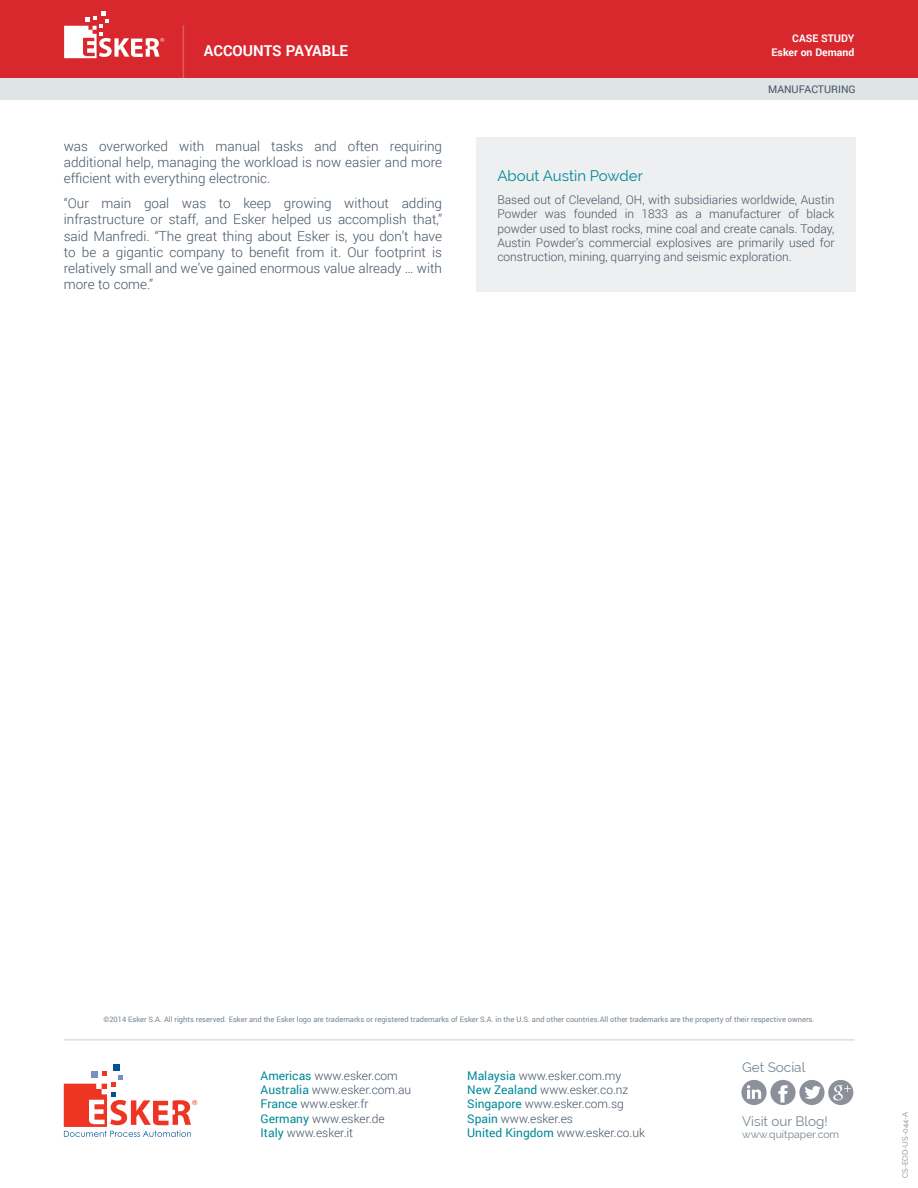
<style>
.page{position:relative;width:918px;height:1188px;background:#fff}
.page>*{position:absolute;margin:0;border:0;box-sizing:border-box;transform-origin:0 0}
.t1{font:15px "Raleway";color:#008996}
.t2{font:700 15px "Roboto";color:#fff}
.t3{font:300 13.5px/16.2px "Roboto";color:#435363;text-align:justify}
.t4{font:13.5px "Raleway";color:#778692}
.t5{font:300 12px/14.4px "Roboto";color:#435363}
.t6{font:700 10.5px "Roboto";color:#fff}
.t7{font:10.5px "Raleway";color:#778692}
.t8{font:10.5px "Roboto";color:#435363}
.t9{font:7.5px "Roboto";color:#778692}
.t10{font:7.5px "Raleway";color:#778692}
.s1{font-weight:400;color:#008996}
</style>
<div class="page">
<svg style="left:64px;top:1065px;width:133px;height:72px"></svg>
<div style="left:0;top:0;width:918px;height:78px;background:#d9272e"></div>
<svg style="left:64px;top:12px;width:100px;height:46px"></svg>
<hr style="left:183px;top:25px;width:1px;height:53px;background:#dd5d5f">
<div style="left:476px;top:137px;width:380px;height:154px;background:#edeff0"></div>
<div style="left:0;top:78px;width:918px;height:22px;background:#dfe4e5"></div>
<hr style="left:64px;top:1039px;width:790px;height:2px;background:#dbdfe1">
<div style="left:741px;top:1080px;width:26px;height:25px;background:#8b909b;border-radius:50%"></div>
<div style="left:770px;top:1080px;width:26px;height:25px;background:#8b909b;border-radius:50%"></div>
<div style="left:799px;top:1080px;width:26px;height:25px;background:#8b909b;border-radius:50%"></div>
<div style="left:828px;top:1080px;width:25px;height:25px;background:#8b909b;border-radius:50%"></div>
<svg style="left:778px;top:1085px;width:10px;height:17px"></svg>
<svg style="left:747px;top:1085px;width:14px;height:14px"></svg>
<svg style="left:833px;top:1085px;width:18px;height:15px"></svg>
<svg style="left:805px;top:1086px;width:16px;height:13px"></svg>
<p class="t6" style="left:792px;top:31px;width:64px">CASE STUDY</p>
<p class="t2" style="left:204px;top:40px;width:146px">ACCOUNTS PAYABLE</p>
<p class="t6" style="left:772px;top:45px;width:84px">Esker on Demand</p>
<p class="t3" style="left:64px;top:138px;width:380px">was overworked with manual tasks and often requiring additional help, managing the workload is now easier and more efficient with everything electronic.</p>
<p class="t3" style="left:64px;top:195px;width:380px">“Our main goal was to keep growing without adding infrastructure or staff, and Esker helped us accomplish that,” said Manfredi. “The great thing about Esker is, you don’t have to be a gigantic company to benefit from it. Our footprint is relatively small and we’ve gained enormous value already … with more to come.”</p>
<p class="t8" style="left:768px;top:82px;width:89px">MANUFACTURING</p>
<p class="t1" style="left:497px;top:167px;width:147px">About Austin Powder</p>
<p class="t5" style="left:497px;top:192px;width:339px;text-align:justify">Based out of Cleveland, OH, with subsidiaries worldwide, Austin Powder was founded in 1833 as a manufacturer of black powder used to blast rocks, mine coal and create canals. Today, Austin Powder’s commercial explosives are primarily used for construction, mining, quarrying and seismic exploration.</p>
<p class="t9" style="left:103px;top:1014px;width:713px">©2014 Esker S.A. All rights reserved. Esker and the Esker logo are trademarks or registered trademarks of Esker S.A. in the U.S. and other countries.All other trademarks are the property of their respective owners.</p>
<p class="t5" style="left:261px;top:1068px;width:152px"><span class="s1">Americas</span> www.esker.com<br><span class="s1">Australia</span> www.esker.com.au<br><span class="s1">France</span> www.esker.fr<br><span class="s1">Germany</span> www.esker.de<br><span class="s1">Italy</span> www.esker.it</p>
<p class="t5" style="left:467px;top:1068px;width:179px"><span class="s1">Malaysia</span> www.esker.com.my<br><span class="s1">New Zealand</span> www.esker.co.nz<br><span class="s1">Singapore</span> www.esker.com.sg<br><span class="s1">Spain</span> www.esker.es<br><span class="s1">United Kingdom</span> www.esker.co.uk</p>
<p class="t4" style="left:742px;top:1060px;width:65px">Get Social</p>
<p class="t4" style="left:742px;top:1113px;width:87px">Visit our Blog!</p>
<p class="t7" style="left:742px;top:1128px;width:99px">www.quitpaper.com</p>
<p class="t10" style="left:901px;top:1178px;width:67px;rotate:-90deg">CS-EOD-US-044-A</p>
</div>
